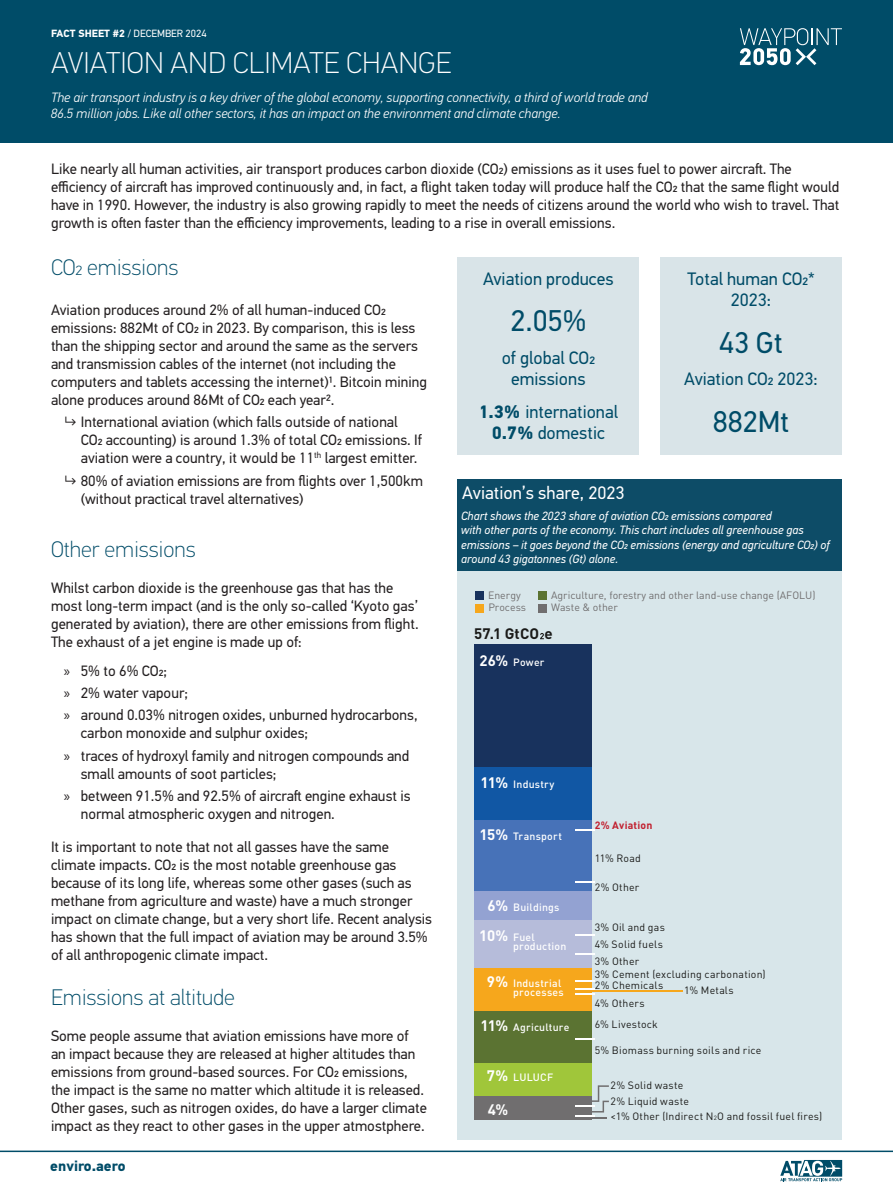
<style>
.page{position:relative;width:893px;height:1191px;background:#fff}
.page>*{position:absolute;margin:0;border:0;box-sizing:border-box;transform-origin:0 0}
.t1{font:100 30px "PFDIN Text Pro";color:#fff}
.t2{font:30px "PFDIN Text Pro";color:#004c68}
.t3{font:100 22.5px "PFDIN Text Pro";color:#004c68}
.t4{font:18.15px "PFDIN Text Pro";color:#fff}
.t5{font:18px/21.6px "PFDIN Text Pro";color:#004c68;text-align:center}
.t6{font:15px/18px "PFDIN Text Pro";color:#231f20}
.t7{font:700 15px/29.4px "DIN Pro";letter-spacing:-.03em;color:#fff;text-align:center}
.t8{font:700 15px "PFDIN Text Pro";color:#004c68}
.t9{font:700 15px "DIN Pro";letter-spacing:.015em;color:#1a1a18}
.t10{font:italic 300 13.5px/16.2px "PFDIN Text Pro";color:#fff}
.t11{font:italic 12px/14.4px "PFDIN Text Pro";color:#fff}
.t12{font:10.5px/15.5px "DIN Pro";letter-spacing:.02em;color:#1a1a18}
.t13{font:500 10.5px/9.6px "DIN Pro";letter-spacing:.02em;color:#fff}
.t14{font:10.5px/12.5px "DIN Pro";color:#706e6f}
.t15{font:10.5px "PFDIN Text Pro";color:#fff}
.t16{font:700 10.5px "DIN Pro";letter-spacing:.02em;color:#c1202f}
.s1{font-weight:700}
.s2{font-family:"Myriad Pro"}
.s3{font-size:6.15px}
</style>
<div class="page">
<div style="left:0;top:0;width:893px;height:142px;background:#004c68"></div>
<div style="left:457px;top:258px;width:181px;height:197px;background:#d9e4e8"></div>
<div style="left:660px;top:258px;width:182px;height:197px;background:#d9e4e8"></div>
<svg style="left:0;top:1150px;width:893px;height:32px"></svg>
<svg style="left:740px;top:28px;width:102px;height:37px"></svg>
<div style="left:457px;top:565px;width:385px;height:575px;background:#d8e6ea"></div>
<svg style="left:540px;top:633px;width:4px;height:6px"></svg>
<div style="left:474px;top:644px;width:118px;height:123px;background:#18325d"></div>
<div style="left:474px;top:767px;width:118px;height:53px;background:#1157a4"></div>
<div style="left:474px;top:820px;width:118px;height:71px;background:#4772b8"></div>
<div style="left:474px;top:891px;width:118px;height:29px;background:#93a2d2"></div>
<div style="left:474px;top:920px;width:118px;height:48px;background:#b6bcda"></div>
<div style="left:474px;top:968px;width:118px;height:42px;background:#f6a71c"></div>
<div style="left:474px;top:1010px;width:118px;height:53px;background:#5b7332"></div>
<div style="left:474px;top:1063px;width:118px;height:33px;background:#a0c63a"></div>
<div style="left:474px;top:1096px;width:118px;height:24px;background:#706e6f"></div>
<svg style="left:575px;top:829px;width:20px;height:1px"></svg>
<svg style="left:575px;top:881px;width:20px;height:1px"></svg>
<svg style="left:575px;top:934px;width:20px;height:1px"></svg>
<svg style="left:575px;top:953px;width:20px;height:1px"></svg>
<svg style="left:575px;top:980px;width:20px;height:1px"></svg>
<hr style="left:575px;top:988px;width:20px;height:2px;background:#fff">
<svg style="left:575px;top:993px;width:20px;height:1px"></svg>
<hr style="left:575px;top:1038px;width:20px;height:2px;background:#fff">
<svg style="left:575px;top:1085px;width:34px;height:34px"></svg>
<hr style="left:585px;top:990px;width:97px;height:2px;background:#f6a71c">
<div style="left:475px;top:591px;width:9px;height:9px;background:#18325d"></div>
<div style="left:475px;top:604px;width:9px;height:8px;background:#f6a71c"></div>
<div style="left:538px;top:591px;width:8px;height:9px;background:#5b7332"></div>
<div style="left:538px;top:604px;width:8px;height:8px;background:#706e6f"></div>
<div style="left:457px;top:479px;width:385px;height:91px;background:#0d4c67"></div>
<p class="t15" style="left:51px;top:27px;width:157px"><span class="s1">FACT SHEET #2</span> / DECEMBER 2024</p>
<p class="t1" style="left:51px;top:46px;width:402px">AVIATION AND CLIMATE CHANGE</p>
<p class="t10" style="left:51px;top:89px;width:598px">The air transport industry is a key driver of the global economy, supporting connectivity, a third of world trade and<br>86.5 million jobs. Like all other sectors, it has an impact on the environment and climate change.</p>
<p class="t6" style="left:51px;top:160px;width:790px">Like nearly all human activities, air transport produces carbon dioxide (CO2) emissions as it uses fuel to power aircraft. The efficiency of aircraft has improved continuously and, in fact, a flight taken today will produce half the CO2 that the same flight would have in 1990. However, the industry is also growing rapidly to meet the needs of citizens around the world who wish to travel. That growth is often faster than the efficiency improvements, leading to a rise in overall emissions.</p>
<p class="t3" style="left:51px;top:254px;width:129px">CO2 emissions</p>
<p class="t6" style="left:51px;top:301px;width:377px">Aviation produces around 2% of all human-induced CO2 emissions: 882Mt of CO2 in 2023. By comparison, this is less than the shipping sector and around the same as the servers and transmission cables of the internet (not including the computers and tablets accessing the internet)1. Bitcoin mining alone produces around 86Mt of CO2 each year2.</p>
<p class="t6" style="left:81px;top:413px;width:343px;text-indent:-17px">↳ International aviation (which falls outside of national<br>CO2 accounting) is around 1.3% of total CO2 emissions. If aviation were a country, it would be 11<sup>th</sup> largest emitter.</p>
<p class="t6" style="left:81px;top:471px;width:344px;text-indent:-17px">↳ 80% of aviation emissions are from flights over 1,500km (without practical travel alternatives)</p>
<p class="t3" style="left:51px;top:536px;width:146px">Other emissions</p>
<p class="t6" style="left:51px;top:579px;width:369px">Whilst carbon dioxide is the greenhouse gas that has the most long-term impact (and is the only so-called ‘Kyoto gas’ generated by aviation), there are other emissions from flight.<br>The exhaust of a jet engine is made up of:</p>
<p class="t6" style="left:64px;top:662px;width:105px"><span class="s2">»</span> 5% to 6% CO2;</p>
<p class="t6" style="left:64px;top:684px;width:126px"><span class="s2">»</span> 2% water vapour;</p>
<p class="t6" style="left:81px;top:706px;width:339px;text-indent:-17px"><span class="s2">»</span> around 0.03% nitrogen oxides, unburned hydrocarbons, carbon monoxide and sulphur oxides;</p>
<p class="t6" style="left:81px;top:746px;width:330px;text-indent:-17px"><span class="s2">»</span> traces of hydroxyl family and nitrogen compounds and small amounts of soot particles;</p>
<p class="t6" style="left:81px;top:787px;width:331px;text-indent:-17px"><span class="s2">»</span> between 91.5% and 92.5% of aircraft engine exhaust is normal atmospheric oxygen and nitrogen.</p>
<p class="t6" style="left:51px;top:838px;width:383px">It is important to note that not all gasses have the same climate impacts. CO2 is the most notable greenhouse gas because of its long life, whereas some other gases (such as methane from agriculture and waste) have a much stronger impact on climate change, but a very short life. Recent analysis has shown that the full impact of aviation may be around 3.5% of all anthropogenic climate impact.</p>
<p class="t3" style="left:51px;top:984px;width:185px">Emissions at altitude</p>
<p class="t6" style="left:51px;top:1027px;width:377px">Some people assume that aviation emissions have more of an impact because they are released at higher altitudes than emissions from ground-based sources. For CO2 emissions, the impact is the same no matter which altitude it is released.<br>Other gases, such as nitrogen oxides, do have a larger climate impact as they react to other gases in the upper atmostphere.</p>
<p class="t5" style="left:483px;top:268px;width:132px">Aviation produces</p>
<p class="t2" style="left:510px;top:303px;width:77px">2.05%</p>
<p class="t5" style="left:502px;top:347px;width:95px">of global CO2 emissions</p>
<p class="t5" style="left:479px;top:401px;width:141px"><span class="s1">1.3%</span> international</p>
<p class="t5" style="left:492px;top:422px;width:114px"><span class="s1">0.7%</span> domestic</p>
<p class="t5" style="left:687px;top:268px;width:129px">Total human CO2*<br>2023:</p>
<p class="t2" style="left:719px;top:325px;width:65px">43 Gt</p>
<p class="t5" style="left:684px;top:368px;width:135px">Aviation CO2 2023:</p>
<p class="t2" style="left:713px;top:404px;width:78px">882Mt</p>
<p class="t4" style="left:462px;top:482px;width:164px">Aviation’s share, 2023</p>
<p class="t11" style="left:461px;top:508px;width:370px">Chart shows the 2023 share of aviation CO2 emissions compared<br>with other parts of the economy. This chart includes all greenhouse gas emissions – it goes beyond the CO2 emissions (energy and agriculture CO2) of around 43 gigatonnes (Gt) alone.</p>
<p class="t14" style="left:488px;top:588px;width:40px">Energy<br>Process</p>
<p class="t14" style="left:551px;top:588px;width:266px">Agriculture, forestry and other land-use change (AFOLU)<br>Waste &amp; other</p>
<p class="t9" style="left:474px;top:623px;width:80px">57.1 GtCO e</p>
<p class="t7" style="left:479px;top:645px;width:30px">26%</p>
<p class="t13" style="left:513px;top:657px;width:33px">Power</p>
<p class="t7" style="left:481px;top:767px;width:29px">11%</p>
<p class="t13" style="left:513px;top:779px;width:43px">Industry</p>
<p class="t16" style="left:595px;top:818px;width:59px">2% Aviation</p>
<p class="t7" style="left:479px;top:819px;width:30px">15%</p>
<p class="t13" style="left:513px;top:830px;width:50px">Transport</p>
<p class="t12" style="left:595px;top:850px;width:48px">11% Road</p>
<p class="t12" style="left:595px;top:879px;width:46px">2% Other</p>
<p class="t7" style="left:479px;top:890px;width:30px">6%<br>10%</p>
<p class="t7" style="left:487px;top:966px;width:23px">9%</p>
<p class="t7" style="left:481px;top:1010px;width:29px">11%</p>
<p class="t7" style="left:487px;top:1059px;width:23px">7%</p>
<p class="t7" style="left:488px;top:1094px;width:22px">4%</p>
<p class="t13" style="left:513px;top:902px;width:48px">Buildings</p>
<p class="t13" style="left:513px;top:931px;width:55px">Fuel production</p>
<p class="t13" style="left:513px;top:977px;width:52px">Industrial processes</p>
<p class="t13" style="left:513px;top:1021px;width:58px">Agriculture</p>
<p class="t12" style="left:595px;top:918px;width:72px;line-height:17px">3% Oil and gas<br>4% Solid fuels<br>3% Other</p>
<p class="t12" style="left:595px;top:966px;width:172px">3% Cement (excluding carbonation)</p>
<p class="t12" style="left:595px;top:976px;width:70px">2% Chemicals</p>
<p class="t12" style="left:684px;top:982px;width:51px">1% Metals</p>
<p class="t12" style="left:595px;top:992px;width:65px;line-height:21px">4% Others<br>6% Livestock</p>
<p class="t12" style="left:595px;top:1042px;width:168px">5% Biomass burning soils and rice</p>
<p class="t13" style="left:513px;top:1071px;width:42px">LULUCF</p>
<p class="t12" style="left:610px;top:1077px;width:213px">2% Solid waste<br>2% Liquid waste<br>&lt;1% Other (Indirect N<span class="s3">2</span>O and fossil fuel fires)</p>
<p class="t8" style="left:50px;top:1156px;width:77px">enviro.aero</p>
</div>
